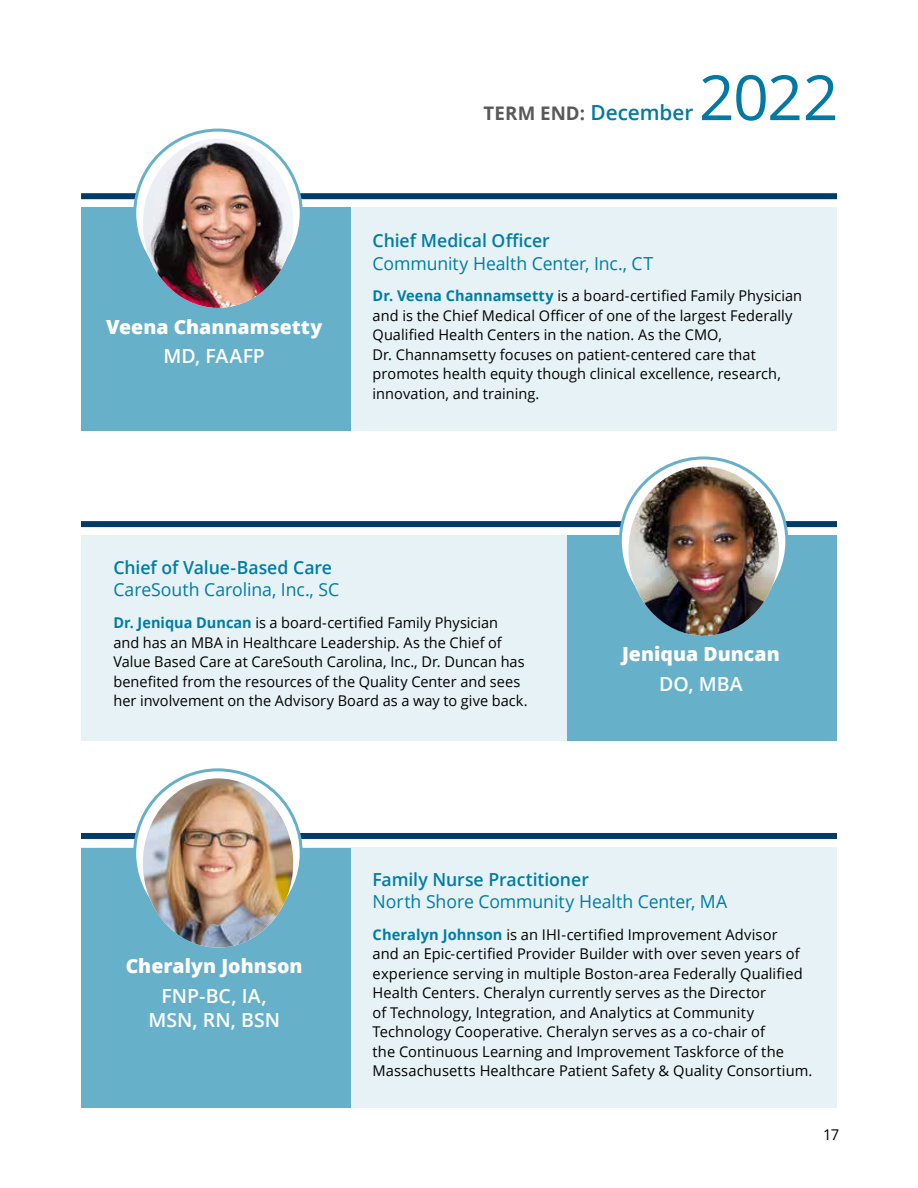
<style>
.page{position:relative;width:918px;height:1188px;background:#fff}
.page>*{position:absolute;margin:0;border:0;box-sizing:border-box;transform-origin:0 0}
.t1{font:62.4px "Open Sans";color:#007aa4}
.t2{font:800 19.5px "Open Sans";color:#fff}
.t3{font:600 19.5px/24px "Open Sans";color:#fff;text-align:center}
.t4{font:700 18.75px "Open Sans";letter-spacing:.005em;color:#58595b}
.t5{font:18px "Open Sans";letter-spacing:-.005em;color:#007da5}
.t6{font:600 18px "Open Sans";letter-spacing:-.005em;color:#007da5}
.t7{font:14.85px/19.5px "Open Sans";letter-spacing:.005em;color:#000}
.s1{font-weight:600;font-size:20.85px;color:#007aa4}
.s2{font-weight:700;color:#007da5}
</style>
<div class="page">
<div style="left:81px;top:193px;width:756px;height:6px;background:#003c6a"></div>
<div style="left:81px;top:833px;width:756px;height:6px;background:#003c6a"></div>
<div style="left:81px;top:208px;width:756px;height:223px;background:#e6f2f6"></div>
<div style="left:81px;top:847px;width:756px;height:261px;background:#e6f2f6"></div>
<div style="left:81px;top:208px;width:270px;height:223px;background:#66b1c9"></div>
<div style="left:81px;top:848px;width:270px;height:260px;background:#66b1c9"></div>
<svg style="left:135px;top:130px;width:166px;height:167px"></svg>
<img style="left:143px;top:139px;width:150px;height:169px">
<svg style="left:135px;top:770px;width:166px;height:166px"></svg>
<img style="left:143px;top:778px;width:150px;height:170px">
<div style="left:81px;top:521px;width:756px;height:6px;background:#003c6a"></div>
<div style="left:81px;top:536px;width:756px;height:205px;background:#e6f2f6"></div>
<div style="left:567px;top:536px;width:270px;height:205px;background:#66b1c9"></div>
<svg style="left:620px;top:458px;width:167px;height:166px"></svg>
<img style="left:628px;top:467px;width:151px;height:169px">
<h2 class="t2" style="left:106px;top:312px;width:218px">Veena Channamsetty</h2>
<h2 class="t3" style="left:164px;top:344px;width:103px">MD, FAAFP</h2>
<p class="t4" style="left:484px;top:100px;width:211px">TERM END: <span class="s1">December</span></p>
<h1 class="t1" style="left:699px;top:55px;width:141px">2022</h1>
<p class="t6" style="left:373px;top:228px;width:179px">Chief Medical Officer</p>
<p class="t5" style="left:373px;top:251px;width:282px">Community Health Center, Inc., CT</p>
<p class="t7" style="left:373px;top:286px;width:431px"><span class="s2">Dr. Veena Channamsetty</span> is a board-certified Family Physician and is the Chief Medical Officer of one of the largest Federally Qualified Health Centers in the nation. As the CMO,<br>Dr. Channamsetty focuses on patient-centered care that promotes health equity though clinical excellence, research, innovation, and training.</p>
<p class="t6" style="left:113px;top:555px;width:220px">Chief of Value-Based Care</p>
<p class="t5" style="left:113px;top:578px;width:227px">CareSouth Carolina, Inc., SC</p>
<p class="t7" style="left:113px;top:613px;width:416px"><span class="s2">Dr. Jeniqua Duncan</span> is a board-certified Family Physician and has an MBA in Healthcare Leadership. As the Chief of Value Based Care at CareSouth Carolina, Inc., Dr. Duncan has benefited from the resources of the Quality Center and sees her involvement on the Advisory Board as a way to give back.</p>
<h2 class="t2" style="left:622px;top:640px;width:159px">Jeniqua Duncan</h2>
<h2 class="t3" style="left:659px;top:671px;width:85px">DO, MBA</h2>
<h2 class="t2" style="left:126px;top:951px;width:178px">Cheralyn Johnson</h2>
<h2 class="t3" style="left:148px;top:983px;width:133px">FNP-BC, IA,<br>MSN, RN, BSN</h2>
<p class="t6" style="left:373px;top:867px;width:218px">Family Nurse Practitioner</p>
<p class="t5" style="left:373px;top:889px;width:356px">North Shore Community Health Center, MA</p>
<p class="t7" style="left:373px;top:924px;width:441px"><span class="s2">Cheralyn Johnson</span> is an IHI-certified Improvement Advisor<br>and an Epic-certified Provider Builder with over seven years of experience serving in multiple Boston-area Federally Qualified Health Centers. Cheralyn currently serves as the Director<br>of Technology, Integration, and Analytics at Community Technology Cooperative. Cheralyn serves as a co-chair of<br>the Continuous Learning and Improvement Taskforce of the Massachusetts Healthcare Patient Safety &amp; Quality Consortium.</p>
<p class="t7" style="left:823px;top:1124px;width:18px">17</p>
</div>
